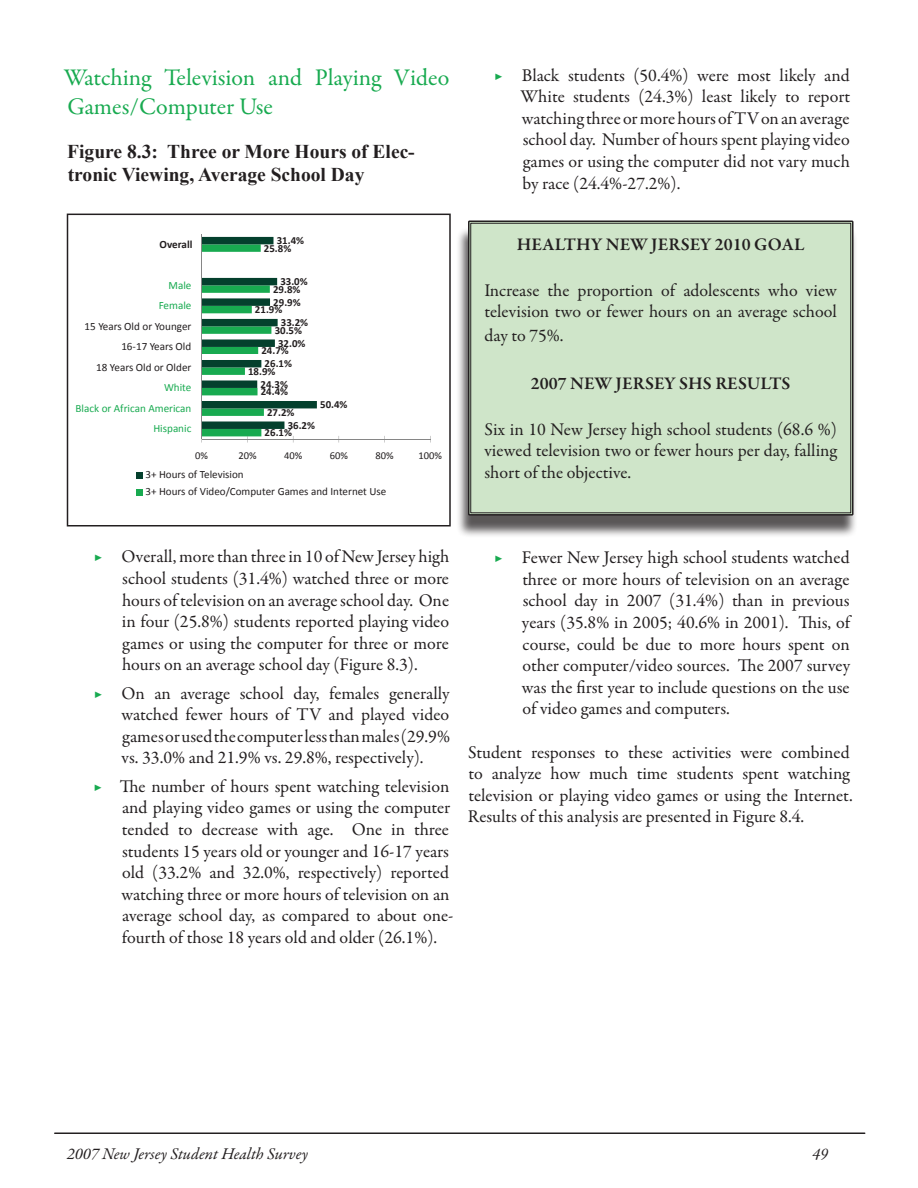
<style>
.page{position:relative;width:918px;height:1188px;background:#fff}
.page>*{position:absolute;margin:0;border:0;box-sizing:border-box;transform-origin:0 0}
.t1{font:24px/28.8px "Garamond Premr Pro";letter-spacing:-.005em;color:#18aa50}
.t2{font:700 19.5px/23.4px "Times New Roman";color:#231f20}
.t3{font:18px/21.6px "Garamond Premr Pro";color:#231f20;text-align:justify}
.t4{font:600 18px "Garamond Premr Pro";color:#231f20}
.t5{font:italic 16.5px "Garamond Premr Pro";color:#231f20}
.t6{font:11.1px/17px "Calibri";color:#231f20}
.t7{font:11.1px "Calibri";color:#18aa50}
.t8{font:700 11.1px "Calibri";color:#231f20}
.t9{font:700 10.8px "Calibri";color:#231f20}
.t10{font:10.5px "Calibri";color:#231f20}
.s1{color:#18aa50}
</style>
<div class="page">
<hr style="left:55px;top:1132px;width:810px;height:2px;background:#231f20">
<svg style="left:203px;top:237px;width:75px;height:117px"></svg>
<hr style="left:202px;top:234px;width:1px;height:120px;background:#868686">
<hr style="left:202px;top:439px;width:228px;height:1px;background:#868686">
<svg style="left:203px;top:360px;width:114px;height:83px"></svg>
<hr style="left:202px;top:354px;width:1px;height:85px;background:#868686">
<svg style="left:137px;top:472px;width:6px;height:6px"></svg>
<svg style="left:137px;top:489px;width:6px;height:6px"></svg>
<div style="left:67px;top:214px;width:384px;height:312px;border:2px solid #231f20"></div>
<div style="left:456px;top:227px;width:402px;height:311px;background:#231f20;opacity:.75"></div>
<div style="left:470px;top:222px;width:382px;height:292px;background:#cfe5c9"></div>
<div style="left:468px;top:220px;width:386px;height:296px;border:2px solid #231f20"></div>
<div style="left:470px;top:223px;width:381px;height:290px;border:1px solid #231f20"></div>
<h1 class="t1" style="left:64px;top:64px;width:387px">Watching Television and Playing Video<br>Games/Computer Use</h1>
<p class="t2" style="left:67px;top:139px;width:349px">Figure 8.3: Three or More Hours of Elec&shy;tronic Viewing, Average School Day</p>
<p class="t8" style="left:160px;top:237px;width:34px">Overall</p>
<p class="t9" style="left:277px;top:234px;width:29px">31.4%</p>
<p class="t9" style="left:264px;top:242px;width:29px">25.8%</p>
<p class="t7" style="left:169px;top:278px;width:24px">Male</p>
<p class="t9" style="left:280px;top:275px;width:29px">33.0%</p>
<p class="t9" style="left:273px;top:283px;width:29px">29.8%</p>
<p class="t7" style="left:159px;top:299px;width:34px">Female</p>
<p class="t9" style="left:273px;top:296px;width:29px">29.9%</p>
<p class="t9" style="left:255px;top:303px;width:29px">21.9%</p>
<p class="t6" style="left:85px;top:317px;width:108px">15 Years Old or Younger</p>
<p class="t9" style="left:281px;top:316px;width:29px">33.2%</p>
<p class="t9" style="left:275px;top:324px;width:29px">30.5%</p>
<p class="t6" style="left:121px;top:337px;width:72px">16-17 Years Old</p>
<p class="t9" style="left:278px;top:337px;width:29px">32.0%</p>
<p class="t9" style="left:261px;top:344px;width:29px">24.7%</p>
<p class="t6" style="left:96px;top:358px;width:97px">18 Years Old or Older</p>
<p class="t9" style="left:265px;top:357px;width:29px">26.1%</p>
<p class="t9" style="left:248px;top:365px;width:29px">18.9%</p>
<p class="t7" style="left:164px;top:381px;width:29px">White</p>
<p class="t9" style="left:261px;top:378px;width:29px">24.3%</p>
<p class="t9" style="left:261px;top:385px;width:29px">24.4%</p>
<p class="t7" style="left:76px;top:401px;width:117px">Black or African American</p>
<p class="t9" style="left:267px;top:406px;width:29px">27.2%</p>
<p class="t9" style="left:320px;top:398px;width:29px">50.4%</p>
<p class="t7" style="left:153px;top:422px;width:40px">Hispanic</p>
<p class="t9" style="left:288px;top:419px;width:29px">36.2%</p>
<p class="t9" style="left:265px;top:426px;width:29px">26.1%</p>
<p class="t10" style="left:195px;top:449px;width:14px">0%</p>
<p class="t10" style="left:238px;top:449px;width:20px">20%</p>
<p class="t10" style="left:284px;top:449px;width:20px">40%</p>
<p class="t10" style="left:330px;top:449px;width:20px">60%</p>
<p class="t10" style="left:375px;top:449px;width:20px">80%</p>
<p class="t10" style="left:419px;top:449px;width:25px">100%</p>
<p class="t6" style="left:145px;top:466px;width:242px">3+ Hours of Television<br>3+ Hours of Video/Computer Games and Internet Use</p>
<p class="t3" style="left:520px;top:65px;width:331px;text-indent:-26px"><span class="s1">▶</span> Black students (50.4%) were most likely and White students (24.3%) least likely to report watching three or more hours of TV on an average school day. Number of hours spent playing video games or using the computer did not vary much by race (24.4%-27.2%).</p>
<p class="t4" style="left:517px;top:234px;width:289px">HEALTHY NEW JERSEY 2010 GOAL</p>
<p class="t3" style="left:485px;top:280px;width:354px">Increase the proportion of adolescents who view television two or fewer hours on an average school</p>
<p class="t3" style="left:485px;top:325px;width:81px">day to 75%.</p>
<p class="t4" style="left:531px;top:373px;width:261px">2007 NEW JERSEY SHS RESULTS</p>
<p class="t3" style="left:485px;top:419px;width:354px">Six in 10 New Jersey high school students (68.6 %) viewed television two or fewer hours per day, falling short of the objective.</p>
<p class="t3" style="left:122px;top:546px;width:329px;text-indent:-28px"><span class="s1">▶</span> Overall, more than three in 10 of New Jersey high school students (31.4%) watched three or more hours of television on an average school day. One in four (25.8%) students reported playing video games or using the computer for three or more hours on an average school day (Figure 8.3).</p>
<p class="t3" style="left:121px;top:683px;width:330px;text-indent:-27px"><span class="s1">▶</span> On an average school day, females generally watched fewer hours of TV and played video games or used the computer less than males (29.9% vs. 33.0% and 21.9% vs. 29.8%, respectively).</p>
<p class="t3" style="left:121px;top:776px;width:334px;text-align:left;text-indent:-27px"><span class="s1">▶</span> The number of hours spent watching television and playing video games or using the computer tended to decrease with age. One in three students 15 years old or younger and 16-17 years old (33.2% and 32.0%, respectively) reported watching three or more hours of television on an average school day, as compared to about one&shy;fourth of those 18 years old and older (26.1%).</p>
<p class="t3" style="left:522px;top:547px;width:330px;text-indent:-27px"><span class="s1">▶</span> Fewer New Jersey high school students watched three or more hours of television on an average school day in 2007 (31.4%) than in previous years (35.8% in 2005; 40.6% in 2001). This, of course, could be due to more hours spent on other computer/video sources. The 2007 survey was the first year to include questions on the use of video games and computers.</p>
<p class="t3" style="left:468px;top:742px;width:386px;text-align:left">Student responses to these activities were combined to analyze how much time students spent watching television or playing video games or using the Internet.<br>Results of this analysis are presented in Figure 8.4.</p>
<p class="t5" style="left:67px;top:1144px;width:243px">2007 New Jersey Student Health Survey</p>
<p class="t5" style="left:812px;top:1144px;width:18px">49</p>
</div>
